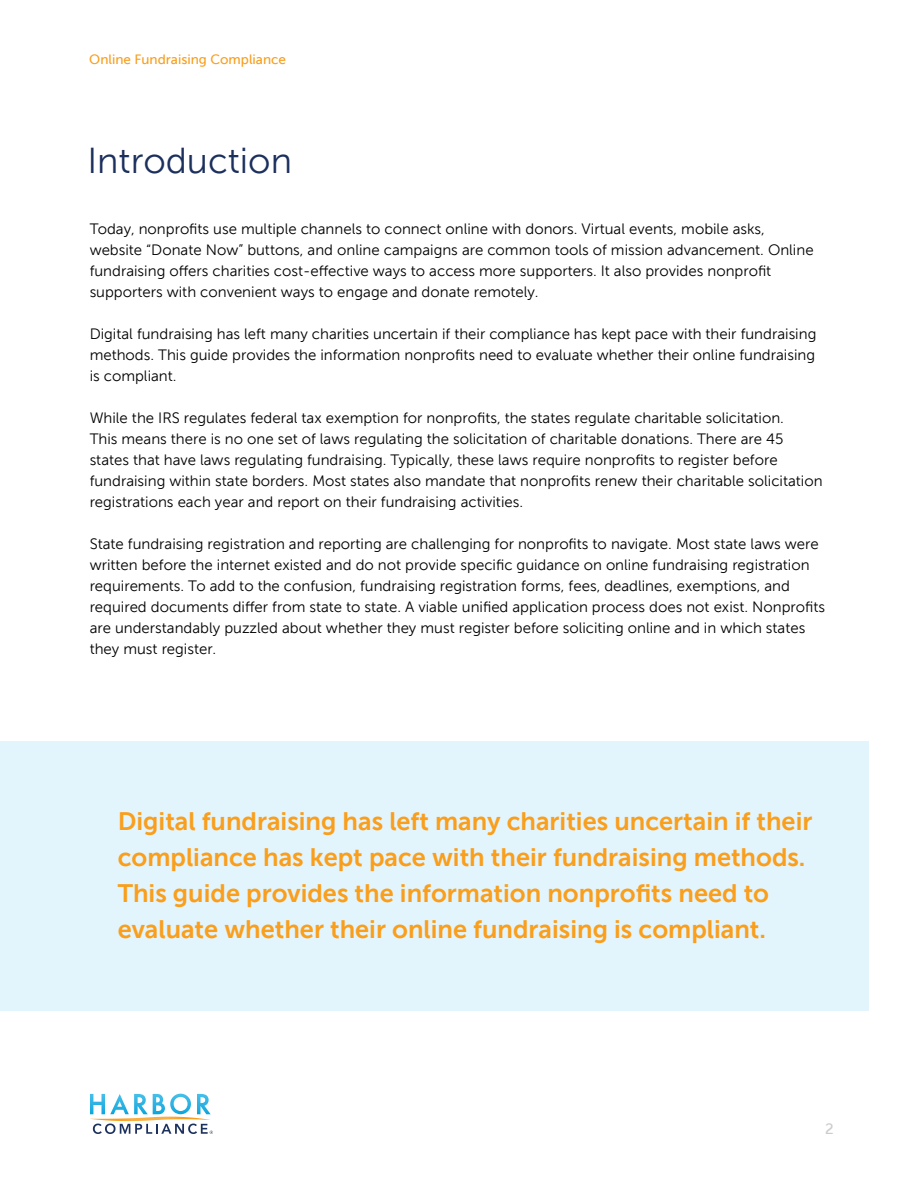
<style>
.page{position:relative;width:918px;height:1188px;background:#fff}
.page>*{position:absolute;margin:0;border:0;box-sizing:border-box;transform-origin:0 0}
.t1{font:36px "Museo Sans 300";color:#1c305e}
.t2{font:25.35px/36px "Museo Sans 700";color:#fa9e1c}
.t3{font:15px/21px "Museo Sans 300";color:#000}
.t4{font:15px "Museo Sans 500";color:#ccc}
.t5{font:13.5px "Museo Sans 500";color:#f99e1b}
</style>
<div class="page">
<svg style="left:90px;top:1094px;width:123px;height:40px"></svg>
<div style="left:0;top:741px;width:868px;height:270px;background:#e2f5fc"></div>
<p class="t5" style="left:89px;top:52px;width:198px">Online Fundraising Compliance</p>
<h1 class="t1" style="left:87px;top:141px;width:206px">Introduction</h1>
<p class="t3" style="left:90px;top:219px;width:725px">Today, nonprofits use multiple channels to connect online with donors. Virtual events, mobile asks, website “Donate Now” buttons, and online campaigns are common tools of mission advancement. Online fundraising offers charities cost-effective ways to access more supporters. It also provides nonprofit supporters with convenient ways to engage and donate remotely.</p>
<p class="t3" style="left:90px;top:324px;width:728px;text-align:justify">Digital fundraising has left many charities uncertain if their compliance has kept pace with their fundraising methods. This guide provides the information nonprofits need to evaluate whether their online fundraising is compliant.</p>
<p class="t3" style="left:90px;top:408px;width:734px">While the IRS regulates federal tax exemption for nonprofits, the states regulate charitable solicitation.<br>This means there is no one set of laws regulating the solicitation of charitable donations. There are 45 states that have laws regulating fundraising. Typically, these laws require nonprofits to register before fundraising within state borders. Most states also mandate that nonprofits renew their charitable solicitation registrations each year and report on their fundraising activities.</p>
<p class="t3" style="left:90px;top:534px;width:737px">State fundraising registration and reporting are challenging for nonprofits to navigate. Most state laws were written before the internet existed and do not provide specific guidance on online fundraising registration requirements. To add to the confusion, fundraising registration forms, fees, deadlines, exemptions, and required documents differ from state to state. A viable unified application process does not exist. Nonprofits are understandably puzzled about whether they must register before soliciting online and in which states they must register.</p>
<h2 class="t2" style="left:118px;top:803px;width:696px">Digital fundraising has left many charities uncertain if their compliance has kept pace with their fundraising methods.<br>This guide provides the information nonprofits need to evaluate whether their online fundraising is compliant.</h2>
<p class="t4" style="left:825px;top:1121px;width:10px">2</p>
</div>
